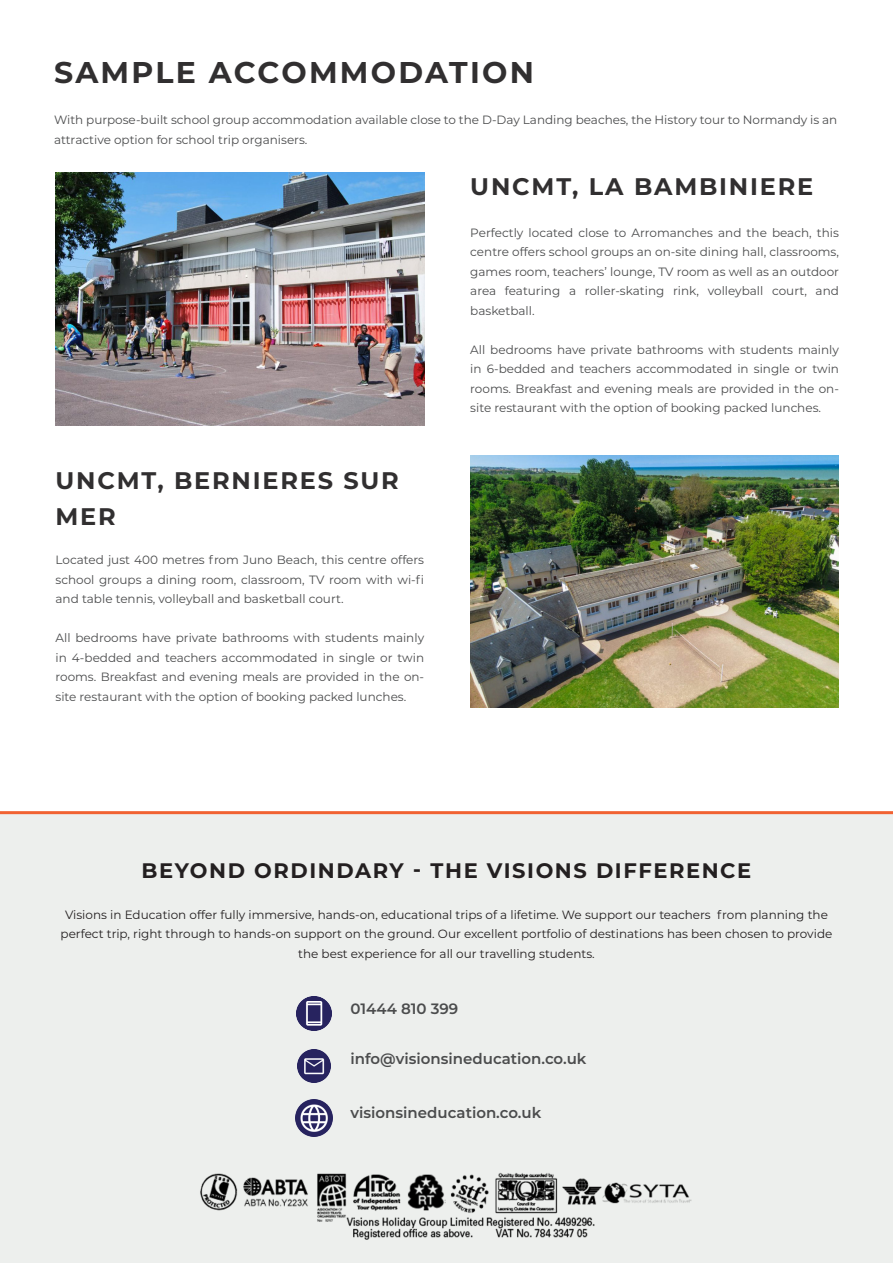
<style>
.page{position:relative;width:893px;height:1263px;background:#fff}
.page>*{position:absolute;margin:0;border:0;box-sizing:border-box;transform-origin:0 0}
.t1{font:700 30px "Montserrat";letter-spacing:.075em;color:#312f30}
.t2{font:700 24px/36px "Montserrat";letter-spacing:.075em;color:#312f30}
.t3{font:700 21px "Montserrat";letter-spacing:.075em;color:#231f20}
.t4{font:600 15px "Montserrat";color:#4b4c4d}
.t5{font:12px/19.5px "Montserrat";color:#4b4c4d;text-align:justify}
.t6{font:12px/19.5px "Montserrat";color:#231f20;text-align:center}
</style>
<div class="page">
<img style="left:56px;top:172px;width:368px;height:253px">
<img style="left:470px;top:455px;width:369px;height:252px">
<div style="left:0;top:815px;width:893px;height:448px;background:#edefed"></div>
<img style="left:297px;top:996px;width:34px;height:34px">
<img style="left:296px;top:1100px;width:37px;height:36px">
<img style="left:298px;top:1049px;width:33px;height:33px">
<img style="left:200px;top:1172px;width:492px;height:68px">
<hr style="left:0;top:811px;width:893px;height:3px;background:#f16232">
<p class="t1" style="left:54px;top:51px;width:481px">SAMPLE ACCOMMODATION</p>
<p class="t5" style="left:54px;top:110px;width:785px">With purpose-built school group accommodation available close to the D-Day Landing beaches, the History tour to Normandy is an attractive option for school trip organisers.</p>
<p class="t2" style="left:56px;top:461px;width:345px">UNCMT, BERNIERES SUR<br>MER</p>
<p class="t5" style="left:56px;top:550px;width:370px">Located just 400 metres from Juno Beach, this centre offers school groups a dining room, classroom, TV room with wi-fi and table tennis, volleyball and basketball court.</p>
<p class="t5" style="left:56px;top:628px;width:370px">All bedrooms have private bathrooms with students mainly in 4-bedded and teachers accommodated in single or twin rooms. Breakfast and evening meals are provided in the on&shy;site restaurant with the option of booking packed lunches.</p>
<p class="t2" style="left:470px;top:168px;width:344px">UNCMT, LA BAMBINIERE</p>
<p class="t5" style="left:470px;top:222px;width:370px">Perfectly located close to Arromanches and the beach, this centre offers school groups an on-site dining hall, classrooms, games room, teachers’ lounge, TV room as well as an outdoor area featuring a roller-skating rink, volleyball court, and basketball.</p>
<p class="t5" style="left:470px;top:339px;width:370px">All bedrooms have private bathrooms with students mainly in 6-bedded and teachers accommodated in single or twin rooms. Breakfast and evening meals are provided in the on&shy;site restaurant with the option of booking packed lunches.</p>
<p class="t3" style="left:142px;top:855px;width:611px">BEYOND ORDINDARY - THE VISIONS DIFFERENCE</p>
<p class="t6" style="left:61px;top:904px;width:773px">Visions in Education offer fully immersive, hands-on, educational trips of a lifetime. We support our teachers from planning the perfect trip, right through to hands-on support on the ground. Our excellent portfolio of destinations has been chosen to provide the best experience for all our travelling students.</p>
<p class="t4" style="left:351px;top:998px;width:109px">01444 810 399</p>
<p class="t4" style="left:351px;top:1048px;width:237px">info@visionsineducation.co.uk</p>
<p class="t4" style="left:351px;top:1102px;width:192px">visionsineducation.co.uk</p>
</div>
